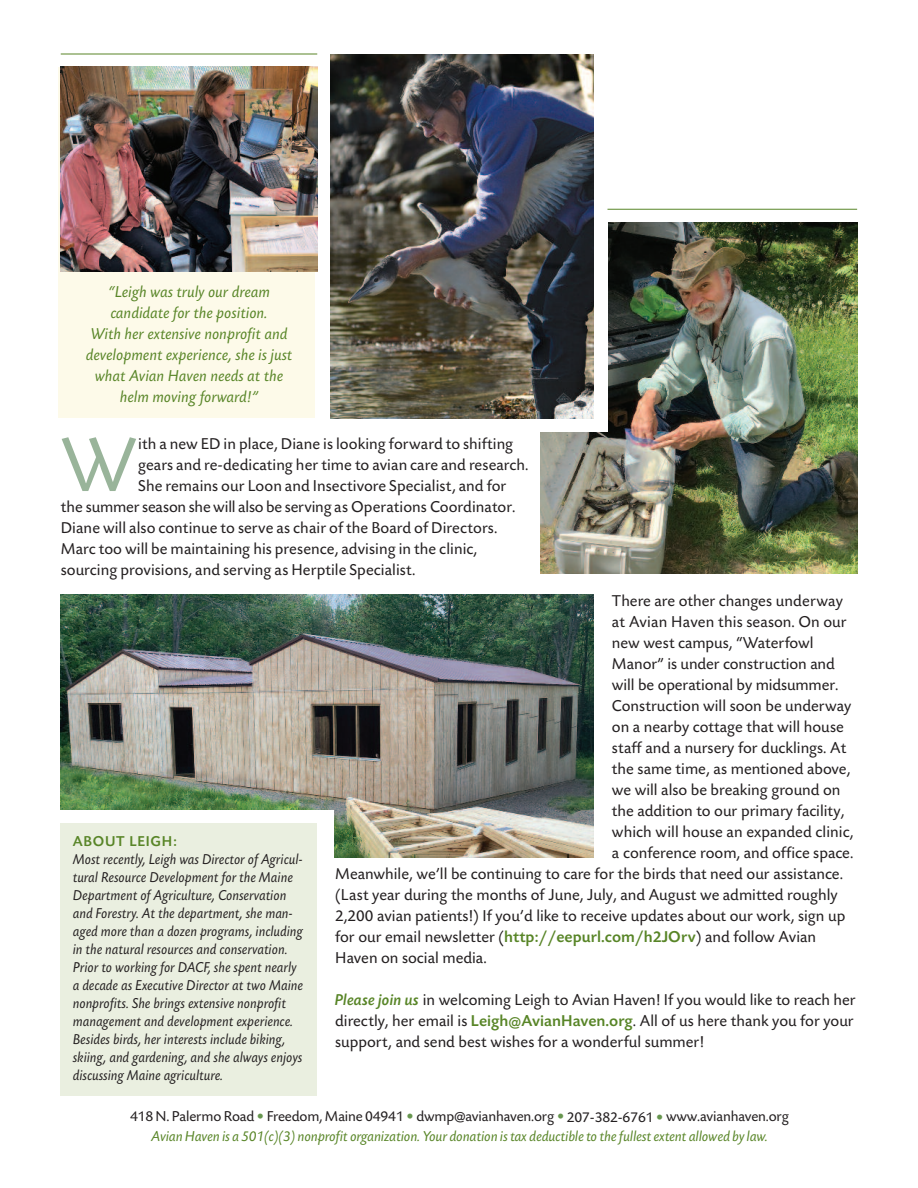
<style>
.page{position:relative;width:918px;height:1188px;background:#fff}
.page>*{position:absolute;margin:0;border:0;box-sizing:border-box;transform-origin:0 0}
.t1{font:80.25px "Today Sans BEF";color:#99b49a}
.t2{font:16.5px/21px "Today Sans BEF";color:#231f20}
.t3{font:italic 16.5px/21px "Today Sans BEF";color:#588527;text-align:center}
.t4{font:italic 15px/18px "Today Sans BEF";color:#231f20;scale:.95 1}
.t5{font:italic 15px/20.2px "Today Sans BEF";letter-spacing:-.01em;color:#588527;text-align:center}
.t6{font:500 15px "Today Sans BEFOP";letter-spacing:.05em;color:#588527}
.s1{font-family:"Today Sans BEFOP";font-weight:500;color:#588527}
.s2{font-family:"Today Sans BEFOP";font-weight:500;font-style:italic;color:#588527}
.s3{font-style:normal;color:#231f20}
.s4{font-style:normal;color:#67964f}
</style>
<div class="page">
<img style="left:61px;top:594px;width:533px;height:263px">
<div style="left:45px;top:810px;width:288px;height:284px;background:#fff"></div>
<div style="left:59px;top:68px;width:256px;height:350px;background:#fdfae9"></div>
<img style="left:540px;top:223px;width:317px;height:351px">
<div style="left:364px;top:34px;width:244px;height:398px;background:#fff"></div>
<div style="left:61px;top:824px;width:256px;height:272px;background:#eaefe0"></div>
<img style="left:61px;top:66px;width:256px;height:205px">
<hr style="left:61px;top:54px;width:256px;height:1px;background:#588527">
<hr style="left:608px;top:209px;width:249px;height:1px;background:#588527">
<img style="left:331px;top:54px;width:263px;height:364px">
<p class="t3" style="left:86px;top:283px;width:208px">“Leigh was truly our dream candidate for the position.<br>With her extensive nonprofit and development experience, she is just what Avian Haven needs at the helm moving forward!”</p>
<h1 class="t1" style="left:61px;top:435px;width:78px">W</h1>
<p class="t2" style="left:138px;top:435px;width:377px">ith a new ED in place, Diane is looking forward to shifting</p>
<p class="t2" style="left:138px;top:456px;width:392px">gears and re-dedicating her time to avian care and research.</p>
<p class="t2" style="left:138px;top:477px;width:370px">She remains our Loon and Insectivore Specialist, and for</p>
<p class="t2" style="left:61px;top:498px;width:456px">the summerseason she will also be serving as Operations Coordinator.</p>
<p class="t2" style="left:61px;top:519px;width:438px">Diane will also continue to serve as chair of the Board of Directors.</p>
<p class="t2" style="left:61px;top:540px;width:418px">Marc too will be maintaining his presence, advising in the clinic,</p>
<p class="t2" style="left:61px;top:561px;width:356px">sourcing provisions, and serving as Herptile Specialist.</p>
<p class="t6" style="left:73px;top:835px;width:106px">ABOUT LEIGH:</p>
<p class="t4" style="left:73px;top:852px;width:244px">Most recently, Leigh was Director of Agricul&shy;tural Resource Development for the Maine Department of Agriculture, Conservation and Forestry. At the department, she man&shy;aged more than a dozen programs, including in the natural resources and conservation.<br>Prior to working for DACF, she spent nearly a decade as Executive Director at two Maine nonprofits. She brings extensive nonprofit management and development experience.<br>Besides birds, her interests include biking, skiing, and gardening, and she always enjoys discussing Maine agriculture.</p>
<p class="t2" style="left:612px;top:592px;width:232px">There are other changes underway</p>
<p class="t2" style="left:612px;top:613px;width:236px">at Avian Haven this season. On our</p>
<p class="t2" style="left:612px;top:634px;width:203px">new west campus, “Waterfowl</p>
<p class="t2" style="left:612px;top:655px;width:224px">Manor” is under construction and</p>
<p class="t2" style="left:612px;top:676px;width:228px">will be operational by midsummer.</p>
<p class="t2" style="left:612px;top:697px;width:241px">Construction will soon be underway</p>
<p class="t2" style="left:612px;top:718px;width:233px">on a nearby cottage that will house</p>
<p class="t2" style="left:612px;top:739px;width:236px">staff and a nursery for ducklings. At</p>
<p class="t2" style="left:612px;top:760px;width:240px">the same time, as mentioned above,</p>
<p class="t2" style="left:612px;top:781px;width:230px">we will also be breaking ground on</p>
<p class="t2" style="left:612px;top:802px;width:234px">the addition to our primary facility,</p>
<p class="t2" style="left:612px;top:823px;width:243px">which will house an expanded clinic,</p>
<p class="t2" style="left:612px;top:844px;width:243px">a conference room, and office space.</p>
<p class="t2" style="left:335px;top:865px;width:509px">Meanwhile, we’ll be continuing to care for the birds that need our assistance.</p>
<p class="t2" style="left:335px;top:886px;width:504px">(Last year during the months of June, July, and August we admitted roughly</p>
<p class="t2" style="left:335px;top:907px;width:512px">2,200 avian patients!) If you’d like to receive updates about our work, sign up</p>
<p class="t2" style="left:335px;top:928px;width:482px">for our email newsletter (<span class="s1">http://eepurl.com/h2JOrv</span>) and follow Avian</p>
<p class="t2" style="left:335px;top:949px;width:153px">Haven on social media.</p>
<p class="t2" style="left:335px;top:991px;width:522px"><span class="s2">Please join us</span> in welcoming Leigh to Avian Haven! If you would like to reach her directly, her email is <span class="s1">Leigh@AvianHaven.org</span>. All of us here thank you for your support, and send best wishes for a wonderful summer!</p>
<p class="t5" style="left:130px;top:1107px;width:660px"><span class="s3">418 N. Palermo Road</span> <span class="s4">•</span> <span class="s3">Freedom, Maine 04941</span> <span class="s4">•</span> <span class="s3">dwmp@avianhaven.org</span> <span class="s4">•</span> <span class="s3">207-382-6761</span> <span class="s4">•</span> <span class="s3">www.avianhaven.org<br></span>Avian Haven is a 501(c)(3) nonprofit organization. Your donation is tax deductible to the fullest extent allowed by law.</p>
</div>
